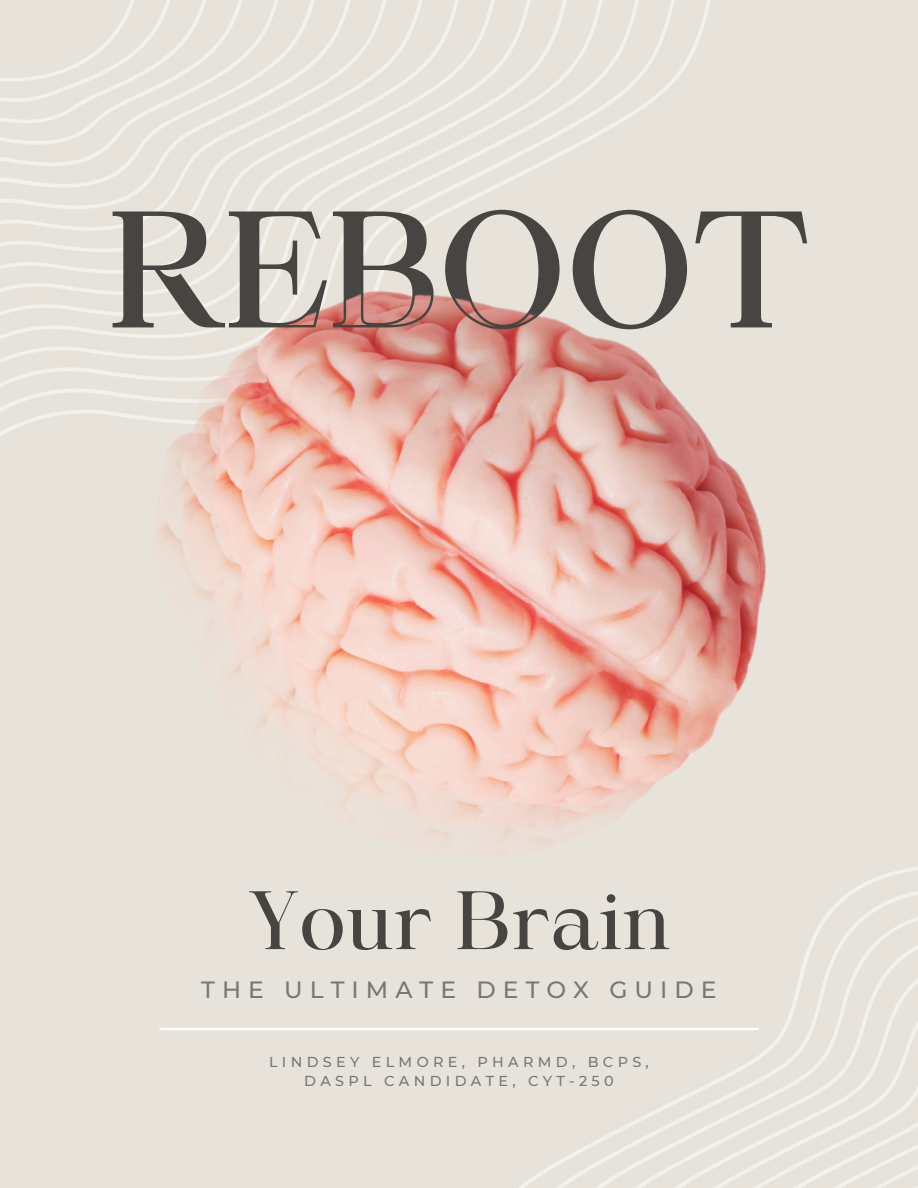
<style>
.page{position:relative;width:918px;height:1188px;background:#e8e3da}
.page>*{position:absolute;margin:0;border:0;box-sizing:border-box;transform-origin:0 0}
.t1{font:155.7px "Maharlika";color:#464542}
.t2{font:79.35px "Maharlika";color:#464542}
.t3{font:500 23.4px "Montserrat";letter-spacing:.3em;color:#777775}
.t4{font:500 14.4px/19.2px "Montserrat";letter-spacing:.3em;color:#777775;text-align:center}
</style>
<div class="page">
<svg style="left:0;top:0;width:711px;height:436px"></svg>
<svg style="left:518px;top:867px;width:400px;height:321px"></svg>
<img style="left:89px;top:253px;width:669px;height:679px">
<img style="left:118px;top:331px;width:669px;height:574px">
<hr style="left:159px;top:1028px;width:600px;height:2px;background:#fff">
<img style="left:149px;top:203px;width:669px;height:679px">
<svg style="left:111px;top:209px;width:698px;height:122px"></svg>
<h1 class="t1" style="left:109px;top:207px;width:701px">REBOOT</h1>
<p class="t2" style="left:248px;top:888px;width:424px">Your Brain</p>
<p class="t3" style="left:201px;top:975px;width:517px">THE ULTIMATE DETOX GUIDE</p>
<h1 class="t4" style="left:269px;top:1052px;width:381px">LINDSEY ELMORE, PHARMD, BCPS,<br>DASPL CANDIDATE, CYT-250</h1>
</div>
